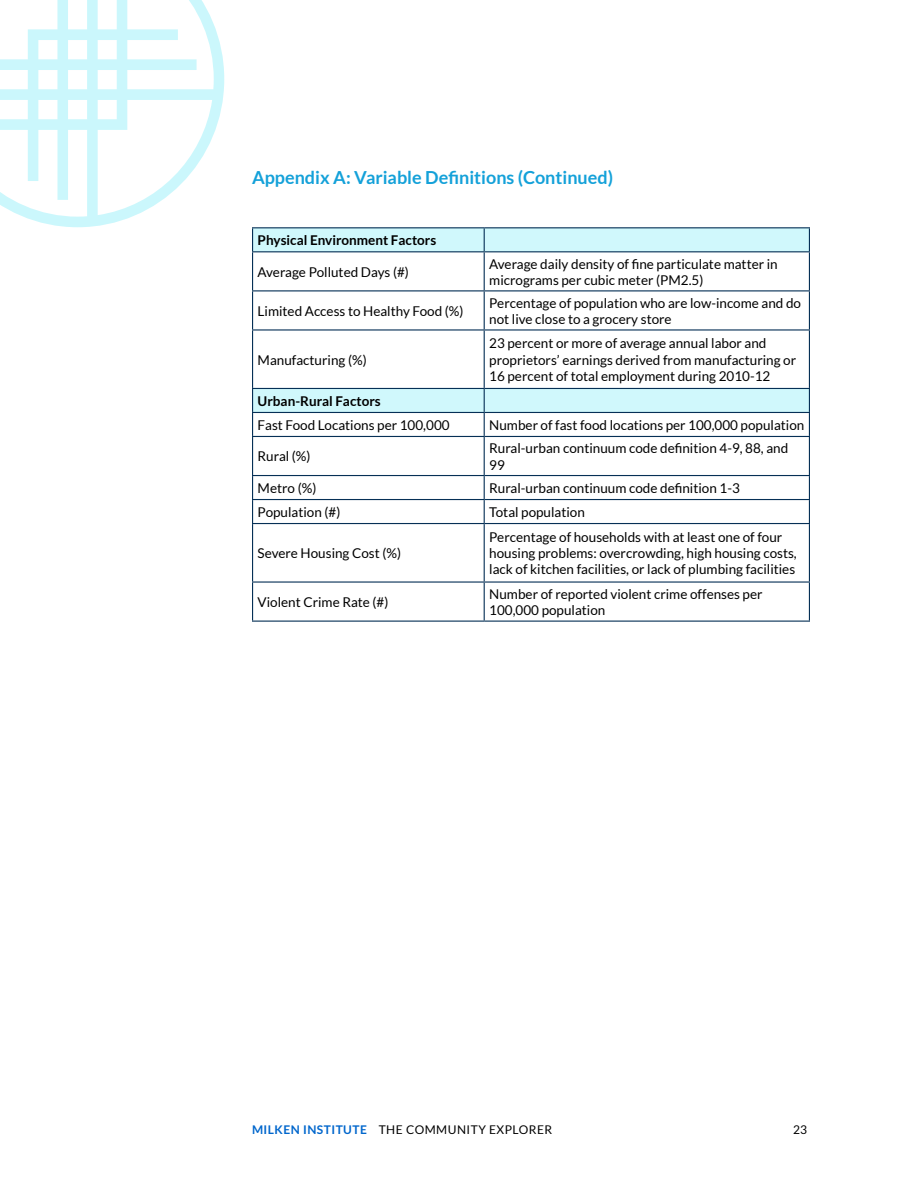
<style>
.page{position:relative;width:918px;height:1188px;background:#fff}
.page>*{position:absolute;margin:0;border:0;box-sizing:border-box;transform-origin:0 0}
.t1{font:700 18px "Lato";color:#14a1d9}
.t2{font:13.5px/16.2px "Lato";color:#000}
.t3{font:700 13.5px "Lato";color:#000}
.t4{font:12px "Lato";letter-spacing:.04em;color:#000}
.s1{font-weight:700;color:#06c}
</style>
<div class="page">
<svg style="left:0;top:0;width:224px;height:227px"></svg>
<svg style="left:253px;top:228px;width:556px;height:184px"></svg>
<hr style="left:809px;top:291px;width:1px;height:38px;background:#063056">
<hr style="left:809px;top:437px;width:1px;height:38px;background:#063056">
<hr style="left:809px;top:583px;width:1px;height:38px;background:#063056">
<hr style="left:484px;top:621px;width:326px;height:1px;background:#063056">
<hr style="left:252px;top:227px;width:232px;height:1px;background:#063056">
<hr style="left:484px;top:227px;width:326px;height:1px;background:#063056">
<svg style="left:809px;top:228px;width:1px;height:23px"></svg>
<hr style="left:252px;top:251px;width:232px;height:1px;background:#063056">
<hr style="left:484px;top:251px;width:326px;height:1px;background:#063056">
<hr style="left:809px;top:252px;width:1px;height:38px;background:#063056">
<hr style="left:252px;top:290px;width:232px;height:1px;background:#063056">
<hr style="left:484px;top:290px;width:326px;height:1px;background:#063056">
<hr style="left:252px;top:329px;width:232px;height:2px;background:#063056">
<hr style="left:484px;top:329px;width:326px;height:2px;background:#063056">
<hr style="left:809px;top:331px;width:1px;height:57px;background:#063056">
<hr style="left:252px;top:388px;width:232px;height:1px;background:#063056">
<hr style="left:484px;top:388px;width:326px;height:1px;background:#063056">
<hr style="left:252px;top:412px;width:232px;height:1px;background:#063056">
<hr style="left:484px;top:412px;width:326px;height:1px;background:#063056">
<svg style="left:809px;top:389px;width:1px;height:47px"></svg>
<hr style="left:252px;top:436px;width:232px;height:1px;background:#063056">
<hr style="left:484px;top:436px;width:326px;height:1px;background:#063056">
<hr style="left:252px;top:475px;width:232px;height:1px;background:#063056">
<hr style="left:484px;top:475px;width:326px;height:1px;background:#063056">
<svg style="left:809px;top:476px;width:1px;height:47px"></svg>
<hr style="left:252px;top:499px;width:232px;height:1px;background:#063056">
<hr style="left:484px;top:499px;width:326px;height:1px;background:#063056">
<hr style="left:252px;top:523px;width:232px;height:1px;background:#063056">
<hr style="left:484px;top:523px;width:326px;height:1px;background:#063056">
<hr style="left:809px;top:524px;width:1px;height:57px;background:#063056">
<hr style="left:252px;top:581px;width:232px;height:2px;background:#063056">
<hr style="left:484px;top:581px;width:326px;height:2px;background:#063056">
<svg style="left:252px;top:228px;width:1px;height:23px"></svg>
<svg style="left:484px;top:228px;width:1px;height:23px"></svg>
<hr style="left:252px;top:252px;width:1px;height:38px;background:#063056">
<hr style="left:484px;top:252px;width:1px;height:38px;background:#063056">
<hr style="left:252px;top:291px;width:1px;height:38px;background:#063056">
<hr style="left:484px;top:291px;width:1px;height:38px;background:#063056">
<hr style="left:252px;top:331px;width:1px;height:57px;background:#063056">
<hr style="left:484px;top:331px;width:1px;height:57px;background:#063056">
<svg style="left:252px;top:389px;width:1px;height:47px"></svg>
<svg style="left:484px;top:389px;width:1px;height:47px"></svg>
<hr style="left:252px;top:437px;width:1px;height:38px;background:#063056">
<hr style="left:484px;top:437px;width:1px;height:38px;background:#063056">
<svg style="left:252px;top:476px;width:1px;height:47px"></svg>
<svg style="left:484px;top:476px;width:1px;height:47px"></svg>
<hr style="left:252px;top:524px;width:1px;height:57px;background:#063056">
<hr style="left:484px;top:524px;width:1px;height:57px;background:#063056">
<hr style="left:252px;top:583px;width:1px;height:38px;background:#063056">
<hr style="left:484px;top:583px;width:1px;height:38px;background:#063056">
<hr style="left:252px;top:621px;width:232px;height:1px;background:#063056">
<h1 class="t1" style="left:252px;top:167px;width:363px">Appendix A: Variable Definitions (Continued)</h1>
<p class="t3" style="left:258px;top:233px;width:180px">Physical Environment Factors</p>
<p class="t2" style="left:258px;top:264px;width:153px">Average Polluted Days (#)</p>
<p class="t2" style="left:489px;top:256px;width:290px">Average daily density of fine particulate matter in micrograms per cubic meter (PM2.5)</p>
<p class="t2" style="left:258px;top:303px;width:207px">Limited Access to Healthy Food (%)</p>
<p class="t2" style="left:489px;top:295px;width:313px">Percentage of population who are low-income and do not live close to a grocery store</p>
<p class="t2" style="left:258px;top:352px;width:111px">Manufacturing (%)</p>
<p class="t2" style="left:489px;top:335px;width:309px">23 percent or more of average annual labor and proprietors’ earnings derived from manufacturing or<br>16 percent of total employment during 2010-12</p>
<p class="t3" style="left:258px;top:393px;width:125px">Urban-Rural Factors</p>
<p class="t2" style="left:258px;top:417px;width:194px">Fast Food Locations per 100,000</p>
<p class="t2" style="left:489px;top:417px;width:317px">Number of fast food locations per 100,000 population</p>
<p class="t2" style="left:258px;top:448px;width:55px">Rural (%)</p>
<p class="t2" style="left:489px;top:440px;width:301px">Rural-urban continuum code definition 4-9, 88, and<br>99</p>
<p class="t2" style="left:258px;top:480px;width:60px">Metro (%)</p>
<p class="t2" style="left:489px;top:480px;width:252px">Rural-urban continuum code definition 1-3</p>
<p class="t2" style="left:258px;top:504px;width:84px">Population (#)</p>
<p class="t2" style="left:489px;top:504px;width:97px">Total population</p>
<p class="t2" style="left:258px;top:545px;width:145px">Severe Housing Cost (%)</p>
<p class="t2" style="left:489px;top:529px;width:309px">Percentage of households with at least one of four housing problems: overcrowding, high housing costs, lack of kitchen facilities, or lack of plumbing facilities</p>
<p class="t2" style="left:258px;top:594px;width:132px">Violent Crime Rate (#)</p>
<p class="t2" style="left:489px;top:586px;width:275px">Number of reported violent crime offenses per<br>100,000 population</p>
<p class="t4" style="left:252px;top:1123px;width:302px"><span class="s1">MILKEN INSTITUTE</span> THE COMMUNITY EXPLORER</p>
<p class="t4" style="left:793px;top:1123px;width:15px">23</p>
</div>
